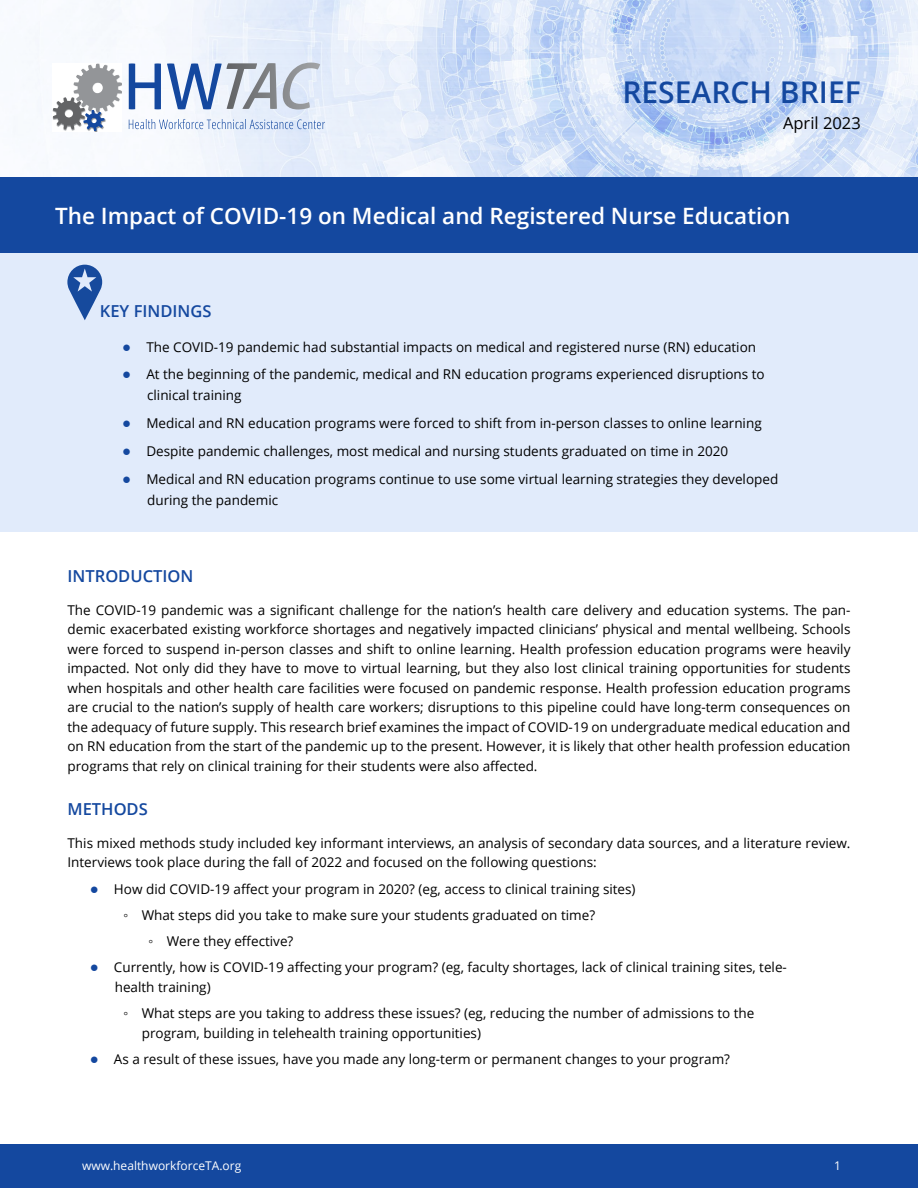
<style>
.page{position:relative;width:918px;height:1188px;background:#fff}
.page>*{position:absolute;margin:0;border:0;box-sizing:border-box;transform-origin:0 0}
.t1{font:600 30px "Open Sans";color:#14489f}
.t2{font:600 22.5px "Open Sans";color:#fff}
.t3{font:600 16.5px "Open Sans";color:#14489f}
.t4{font:16.5px "Open Sans";color:#000}
.t5{font:13.5px/19.5px "Open Sans";color:#000}
.t6{font:12px "Open Sans";color:#fff}
.s1{font-family:"Arial";font-size:15px;color:#14489f}
.s2{font-family:"Arial"}
</style>
<div class="page">
<img style="left:0;top:0;width:918px;height:178px">
<svg style="left:129px;top:119px;width:196px;height:10px"></svg>
<svg style="left:129px;top:63px;width:191px;height:47px"></svg>
<img style="left:53px;top:64px;width:69px;height:68px">
<svg style="left:53px;top:64px;width:68px;height:67px"></svg>
<div style="left:0;top:1145px;width:918px;height:43px;background:#14489f"></div>
<div style="left:0;top:253px;width:918px;height:278px;background:#e1ebfb"></div>
<div style="left:0;top:178px;width:918px;height:75px;background:#14489f"></div>
<svg style="left:67px;top:265px;width:35px;height:55px"></svg>
<h2 class="t1" style="left:622px;top:71px;width:240px">RESEARCH BRIEF</h2>
<p class="t4" style="left:783px;top:112px;width:79px">April 2023</p>
<p class="t2" style="left:55px;top:200px;width:737px">The Impact of COVID-19 on Medical and Registered Nurse Education</p>
<h4 class="t3" style="left:100px;top:300px;width:113px">KEY FINDINGS</h4>
<p class="t5" style="left:122px;top:337px;width:635px"><span class="s1">●</span> The COVID-19 pandemic had substantial impacts on medical and registered nurse (RN) education</p>
<p class="t5" style="left:147px;top:364px;width:619px;line-height:21px;text-indent:-25px"><span class="s1">●</span> At the beginning of the pandemic, medical and RN education programs experienced disruptions to clinical training</p>
<p class="t5" style="left:122px;top:413px;width:641px"><span class="s1">●</span> Medical and RN education programs were forced to shift from in-person classes to online learning</p>
<p class="t5" style="left:122px;top:441px;width:608px"><span class="s1">●</span> Despite pandemic challenges, most medical and nursing students graduated on time in 2020</p>
<p class="t5" style="left:147px;top:468px;width:633px;line-height:21px;text-indent:-25px"><span class="s1">●</span> Medical and RN education programs continue to use some virtual learning strategies they developed during the pandemic</p>
<h4 class="t3" style="left:68px;top:564px;width:127px">INTRODUCTION</h4>
<p class="t5" style="left:68px;top:600px;width:785px">The COVID-19 pandemic was a significant challenge for the nation’s health care delivery and education systems. The pan&shy;demic exacerbated existing workforce shortages and negatively impacted clinicians’ physical and mental wellbeing. Schools</p>
<p class="t5" style="left:68px;top:639px;width:785px;text-align:justify">were forced to suspend in-person classes and shift to online learning. Health profession education programs were heavily impacted. Not only did they have to move to virtual learning, but they also lost clinical training opportunities for students when hospitals and other health care facilities were focused on pandemic response. Health profession education programs</p>
<p class="t5" style="left:68px;top:697px;width:785px">are crucial to the nation’s supply of health care workers; disruptions to this pipeline could have long-term consequences on the adequacy of future supply. This research brief examines the impact of COVID-19 on undergraduate medical education and</p>
<p class="t5" style="left:68px;top:736px;width:785px">on RN education from the start of the pandemic up to the present. However, it is likely that other health profession education</p>
<p class="t5" style="left:68px;top:756px;width:472px">programs that rely on clinical training for their students were also affected.</p>
<h4 class="t3" style="left:68px;top:798px;width:82px">METHODS</h4>
<p class="t5" style="left:68px;top:833px;width:785px">This mixed methods study included key informant interviews, an analysis of secondary data sources, and a literature review.</p>
<p class="t5" style="left:68px;top:852px;width:531px">Interviews took place during the fall of 2022 and focused on the following questions:</p>
<p class="t5" style="left:90px;top:879px;width:547px"><span class="s1">●</span> How did COVID-19 affect your program in 2020? (eg, access to clinical training sites)</p>
<p class="t5" style="left:123px;top:905px;width:473px"><span class="s2">◦</span> What steps did you take to make sure your students graduated on time?</p>
<p class="t5" style="left:149px;top:931px;width:146px"><span class="s2">◦</span> Were they effective?</p>
<p class="t5" style="left:115px;top:957px;width:674px;text-indent:-25px"><span class="s1">●</span> Currently, how is COVID-19 affecting your program? (eg, faculty shortages, lack of clinical training sites, tele&shy;health training)</p>
<p class="t5" style="left:123px;top:1003px;width:633px"><span class="s2">◦</span> What steps are you taking to address these issues? (eg, reducing the number of admissions to the</p>
<p class="t5" style="left:142px;top:1023px;width:341px">program, building in telehealth training opportunities)</p>
<p class="t5" style="left:90px;top:1049px;width:642px"><span class="s1">●</span> As a result of these issues, have you made any long-term or permanent changes to your program?</p>
<p class="t6" style="left:82px;top:1158px;width:161px">www.healthworkforceTA.org</p>
<p class="t6" style="left:834px;top:1158px;width:8px">1</p>
</div>
